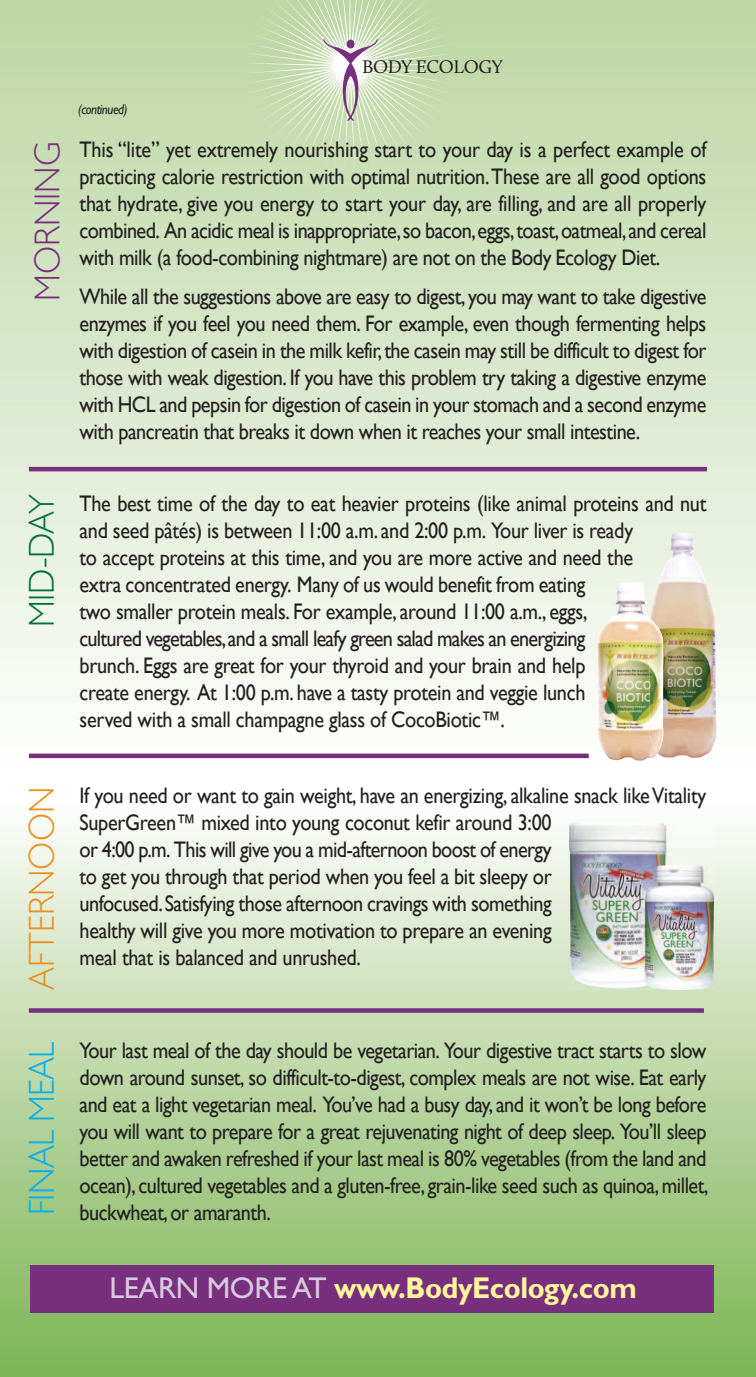
<style>
.page{position:relative;width:756px;height:1377px;background:#fff}
.page>*{position:absolute;margin:0;border:0;box-sizing:border-box;transform-origin:0 0}
.t1{font:300 36px "Gill Sans";color:#eb9022;scale:.95 1}
.t2{font:300 36px "Gill Sans";letter-spacing:-.02em;color:#00aeef;scale:.95 1}
.t3{font:300 36px "Gill Sans";letter-spacing:-.02em;color:#006f3a;scale:.95 1}
.t4{font:300 36px "Gill Sans";color:#782f7e;scale:.95 1}
.t5{font:700 30.15px "Gill Sans Std";letter-spacing:-.015em;color:#fff79a;scale:.95 1}
.t6{font:22.5px/27px "Gill Sans";letter-spacing:-.02em;color:#231f20;text-align:justify;scale:.9 1}
.t7{font:18.9px "Calluna";letter-spacing:-.02em;color:#231f20}
.t8{font:italic 14.17px "Gill Sans";letter-spacing:-.035em;color:#231f20;scale:.9 1}
.s1{font-weight:400;color:#d9c9de}
</style>
<div class="page">
<svg style="left:244px;top:0;width:212px;height:172px;background:#c9dcb6"></svg>
<img style="left:0;top:822px;width:756px;height:555px">
<hr style="left:29px;top:467px;width:678px;height:4px;background:#782f7e">
<hr style="left:29px;top:754px;width:560px;height:4px;background:#782f7e">
<img style="left:569px;top:823px;width:145px;height:167px">
<div style="left:29px;top:1008px;width:675px;height:5px;background:#782f7e"></div>
<img style="left:650px;top:533px;width:67px;height:225px">
<img style="left:597px;top:583px;width:60px;height:178px">
<img style="left:649px;top:619px;width:14px;height:134px">
<div style="left:31px;top:1266px;width:683px;height:47px;background:#782f7e"></div>
<h1 class="t4" style="left:27px;top:301px;width:169px;rotate:-90deg">Morning</h1>
<p class="t8" style="left:78px;top:104px;width:56px">(continued)</p>
<p class="t7" style="left:362px;top:61px;width:142px">BODY ECOLOGY</p>
<p class="t6" style="left:80px;top:135px;width:699px">this “lite” yet extremely nourishing start to your day is a perfect example of practicing calorie restriction with optimal nutrition.these are all good options that hydrate, give you energy to start your day, are filling, and are all properly combined. an acidic meal is inappropriate,so bacon,eggs,toast,oatmeal,and cereal with milk (a food-combining nightmare) are not on the Body Ecology diet.</p>
<p class="t6" style="left:80px;top:283px;width:698px">While all the suggestions above are easy to digest, you may want to take digestive enzymes if you feel you need them. for example, even though fermenting helps with digestion of casein in the milk kefir,the casein may still be difficult to digest for those with weak digestion. if you have this problem try taking a digestive enzyme with Hcl and pepsin for digestion of casein in your stomach and a second enzyme with pancreatin that breaks it down when it reaches your small intestine.</p>
<h1 class="t3" style="left:21px;top:627px;width:142px;rotate:-90deg">Mid-day</h1>
<p class="t6" style="left:80px;top:490px;width:698px;text-align:left">the best time of the day to eat heavier proteins (like animal proteins and nut and seed pâtés) is between 11:00 a.m. and 2:00 p.m. your liver is ready<br>to accept proteins at this time, and you are more active and need the<br>extra concentrated energy. many of us would benefit from eating<br>two smaller protein meals. for example, around 11:00 a.m., eggs,<br>cultured vegetables,and a small leafy green salad makes an energizing<br>brunch. Eggs are great for your thyroid and your brain and help<br>create energy. at 1:00 p.m. have a tasty protein and veggie lunch<br>served with a small champagne glass of cocoBiotic™.</p>
<h1 class="t1" style="left:21px;top:990px;width:215px;rotate:-90deg">afternoon</h1>
<h1 class="t2" style="left:21px;top:1215px;width:184px;rotate:-90deg">final Meal</h1>
<p class="t6" style="left:80px;top:782px;width:698px;text-align:left">if you need or want to gain weight, have an energizing, alkaline snack likevitality supergreen™ mixed into young coconut kefir around 3:00<br>or 4:00 p.m. this will give you a mid-afternoon boost of energy<br>to get you through that period when you feel a bit sleepy or unfocused.satisfying those afternoon cravings with something<br>healthy will give you more motivation to prepare an evening<br>meal that is balanced and unrushed.</p>
<p class="t6" style="left:80px;top:1036px;width:700px">your last meal of the day should be vegetarian. your digestive tract starts to slow down around sunset, so difficult-to-digest, complex meals are not wise. Eat early and eat a light vegetarian meal. you’ve had a busy day, and it won’t be long before you will want to prepare for a great rejuvenating night of deep sleep. you’ll sleep better and awaken refreshed if your last meal is 80% vegetables (from the land and ocean), cultured vegetables and a gluten-free, grain-like seed such as quinoa,millet, buckwheat,or amaranth.</p>
<h2 class="t5" style="left:109px;top:1276px;width:557px"><span class="s1">LEARN MORE AT</span> www.BodyEcology.com</h2>
</div>
